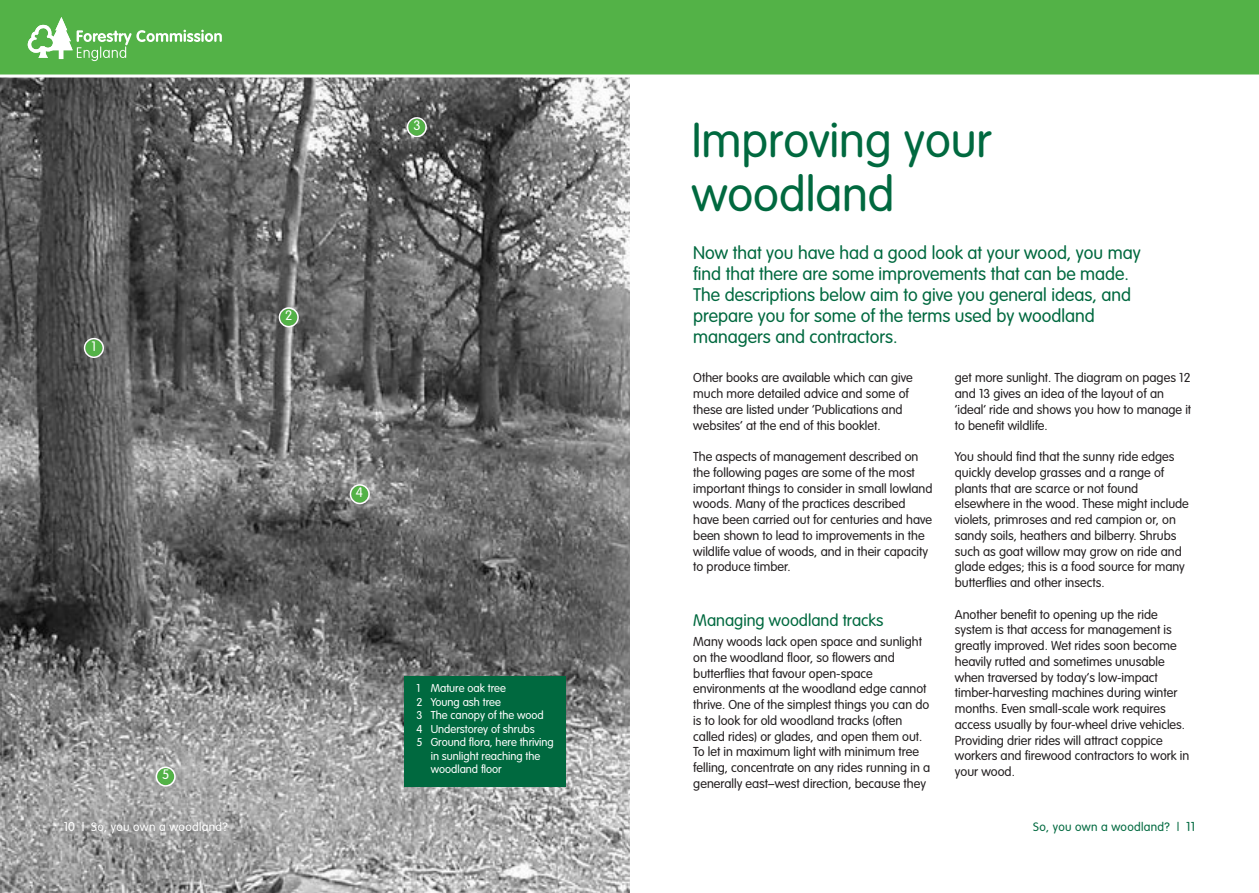
<style>
.page{position:relative;width:1259px;height:893px;background:#fff}
.page>*{position:absolute;margin:0;border:0;box-sizing:border-box;transform-origin:0 0}
.t1{font:300 48px/54px "VAG Rounded";color:#00693f}
.t2{font:300 18px/21px "VAG Rounded";color:#00693f}
.t3{font:300 16.5px "VAG Rounded";color:#00693f}
.t4{font:300 13.5px "VAG Rounded";color:#fff}
.t5{font:300 12.75px/15.8px "VAG Rounded";color:#231f20}
.t6{font:300 12px "VAG Rounded";letter-spacing:.025em;color:#fff}
.t7{font:300 12px "VAG Rounded";letter-spacing:.025em;color:#00693f}
.t8{font:300 11.25px "VAG Rounded";color:#fff}
.s1{font-size:12.75px}
</style>
<div class="page">
<img style="left:0;top:78px;width:629px;height:815px">
<div style="left:404px;top:676px;width:162px;height:111px;background:#00693f"></div>
<svg style="left:84px;top:338px;width:20px;height:20px"></svg>
<div style="left:0;top:0;width:1259px;height:76px;background:#53b247"></div>
<svg style="left:28px;top:17px;width:194px;height:44px"></svg>
<hr style="left:0;top:75px;width:1259px;height:3px;background:#fff">
<svg style="left:279px;top:307px;width:20px;height:20px"></svg>
<svg style="left:407px;top:117px;width:20px;height:20px"></svg>
<svg style="left:350px;top:484px;width:20px;height:20px"></svg>
<svg style="left:156px;top:766px;width:20px;height:21px"></svg>
<p class="t4" style="left:91px;top:341px;width:6px">1</p>
<p class="t4" style="left:162px;top:769px;width:9px">5</p>
<p class="t4" style="left:413px;top:119px;width:9px">3</p>
<p class="t4" style="left:285px;top:309px;width:9px">2</p>
<p class="t4" style="left:356px;top:486px;width:9px">4</p>
<p class="t8" style="left:416px;top:683px;width:91px">1 Mature oak tree</p>
<p class="t8" style="left:416px;top:697px;width:86px">2 Young ash tree</p>
<p class="t8" style="left:416px;top:710px;width:129px">3 The canopy of the wood</p>
<p class="t8" style="left:416px;top:724px;width:120px">4 Understorey of shrubs</p>
<p class="t8" style="left:416px;top:737px;width:139px">5 Ground flora, here thriving</p>
<p class="t8" style="left:431px;top:751px;width:111px">in sunlight reaching the</p>
<p class="t8" style="left:431px;top:764px;width:73px">woodland floor</p>
<h1 class="t1" style="left:692px;top:117px;width:301px">Improving your woodland</h1>
<p class="t2" style="left:693px;top:243px;width:449px">Now that you have had a good look at your wood, you may find that there are some improvements that can be made.<br>The descriptions below aim to give you general ideas, and prepare you for some of the terms used by woodland managers and contractors.</p>
<p class="t5" style="left:693px;top:371px;width:221px">Other books are available which can give much more detailed advice and some of these are listed under ‘Publications and websites’ at the end of this booklet.</p>
<p class="t5" style="left:693px;top:450px;width:241px">The aspects of management described on the following pages are some of the most important things to consider in small lowland woods. Many of the practices described have been carried out for centuries and have been shown to lead to improvements in the wildlife value of woods, and in their capacity to produce timber.</p>
<p class="t3" style="left:693px;top:613px;width:192px">Managing woodland tracks</p>
<p class="t5" style="left:693px;top:635px;width:238px">Many woods lack open space and sunlight on the woodland floor, so flowers and butterflies that favour open-space environments at the woodland edge cannot thrive. One of the simplest things you can do is to look for old woodland tracks (often called rides) or glades, and open them out.<br>To let in maximum light with minimum tree felling, concentrate on any rides running in a generally east–west direction, because they</p>
<p class="t5" style="left:955px;top:371px;width:238px">get more sunlight. The diagram on pages 12 and 13 gives an idea of the layout of an ‘ideal’ ride and shows you how to manage it to benefit wildlife.</p>
<p class="t5" style="left:955px;top:450px;width:235px">You should find that the sunny ride edges quickly develop grasses and a range of plants that are scarce or not found elsewhere in the wood. These might include violets, primroses and red campion or, on sandy soils, heathers and bilberry. Shrubs such as goat willow may grow on ride and glade edges; this is a food source for many butterflies and other insects.</p>
<p class="t5" style="left:955px;top:607px;width:236px">Another benefit to opening up the ride system is that access for management is greatly improved. Wet rides soon become heavily rutted and sometimes unusable when traversed by today’s low-impact timber-harvesting machines during winter months. Even small-scale work requires access usually by four-wheel drive vehicles.<br>Providing drier rides will attract coppice workers and firewood contractors to work in your wood.</p>
<p class="t6" style="left:64px;top:821px;width:165px"><span class="s1">10</span> | So, you own a woodland?</p>
<p class="t7" style="left:1033px;top:821px;width:163px">So, you own a woodland? | <span class="s1">11</span></p>
</div>
